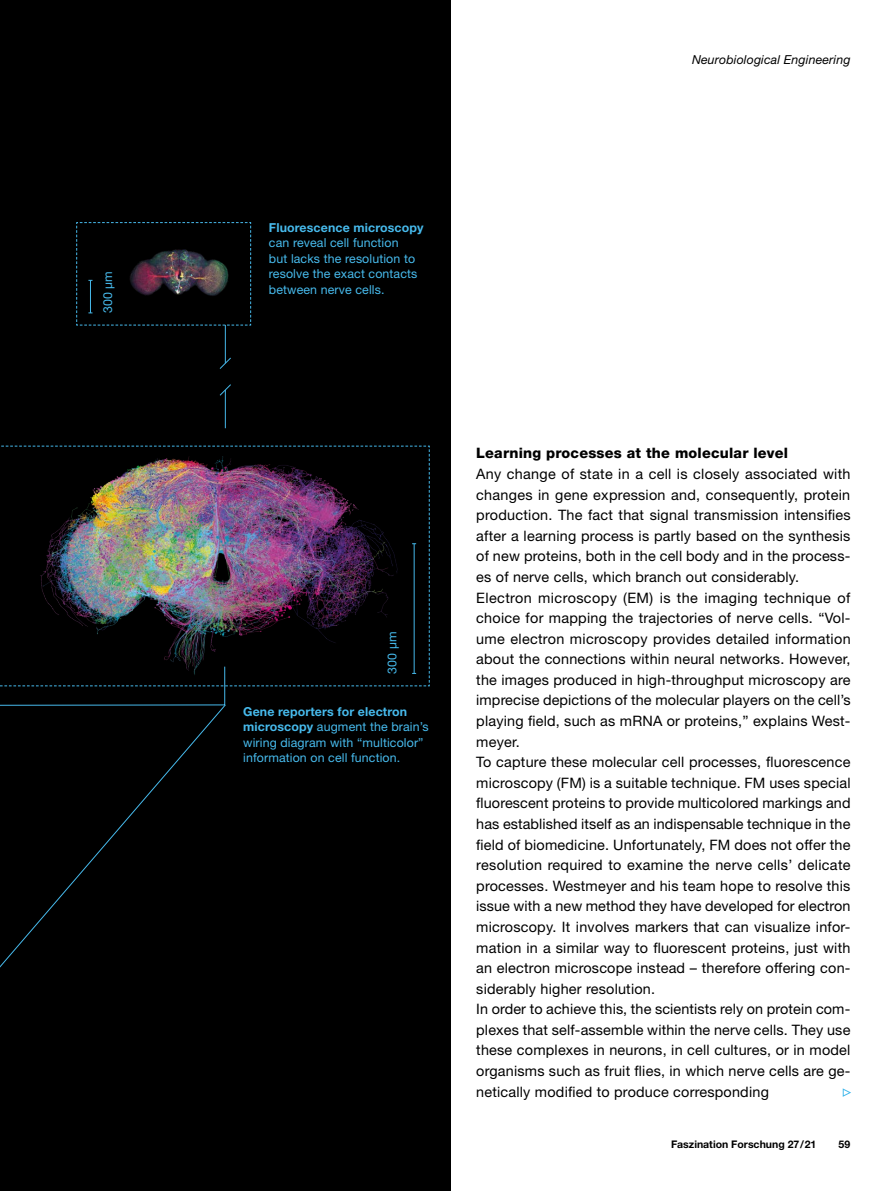
<style>
.page{position:relative;width:893px;height:1191px;background:#fff}
.page>*{position:absolute;margin:0;border:0;box-sizing:border-box;transform-origin:0 0}
.Text_E{font:14.4px/20.5px "Helvetica Neue LT Std";letter-spacing:.015em;color:#000;text-align:justify}
.Text_E_Zwischenübers{font:800 14.4px "Helvetica Neue LT Std";letter-spacing:.015em;color:#000}
.BU_Blocksatz{font:12.3px/15.5px "Helvetica Neue LT Std";letter-spacing:.01em;color:#47baec}
.t1{font:italic 12.3px "Helvetica Neue LT Std";letter-spacing:.01em;color:#000}
.BU_Flattersatz{font:12.3px "Helvetica Neue LT Std";letter-spacing:.01em;color:#47baec}
.t2{font:700 10.5px "Helvetica Neue LT Std";color:#000}
.s1{font-weight:700}
</style>
<div class="page">
<div style="left:0;top:0;width:451px;height:1191px;background:#000"></div>
<hr style="left:225px;top:390px;width:1px;height:38px;background:#47baec">
<hr style="left:225px;top:325px;width:1px;height:38px;background:#47baec">
<svg style="left:219px;top:357px;width:12px;height:12px"></svg>
<svg style="left:219px;top:384px;width:12px;height:12px"></svg>
<svg style="left:76px;top:222px;width:176px;height:104px"></svg>
<svg style="left:0;top:446px;width:430px;height:257px"></svg>
<svg style="left:0;top:703px;width:226px;height:265px"></svg>
<svg style="left:842px;top:1088px;width:9px;height:9px"></svg>
<img style="left:20px;top:445px;width:410px;height:232px">
<img style="left:129px;top:248px;width:99px;height:49px">
<p class="BU_Flattersatz" style="left:101px;top:313px;width:44px;rotate:-90deg">300 μm</p>
<p class="t1" style="left:692px;top:52px;width:160px">Neurobiological Engineering</p>
<p class="BU_Blocksatz" style="left:269px;top:220px;width:156px"><span class="s1">Fluorescence microscopy </span>can reveal cell function<br>but lacks the resolution to resolve the exact contacts between nerve cells.</p>
<p class="BU_Flattersatz" style="left:385px;top:674px;width:44px;rotate:-90deg">300 μm</p>
<p class="BU_Blocksatz" style="left:243px;top:703px;width:187px"><span class="s1">Gene reporters for electron microscopy</span> augment the brain’s wiring diagram with “multicolor” information on cell function.</p>
<p class="Text_E_Zwischenübers" style="left:476px;top:445px;width:313px">Learning processes at the molecular level</p>
<p class="Text_E" style="left:476px;top:463px;width:376px">Any change of state in a cell is closely associated with changes in gene expression and, consequently, protein production. The fact that signal transmission intensifies after a learning process is partly based on the synthesis of new proteins, both in the cell body and in the process&shy;es of nerve cells, which branch out considerably.</p>
<p class="Text_E" style="left:476px;top:587px;width:376px">Electron microscopy (EM) is the imaging technique of choice for mapping the trajectories of nerve cells. “Vol&shy;ume electron microscopy provides detailed information about the connections within neural networks. However, the images produced in high-throughput microscopy are imprecise depictions of the molecular players on the cell’s playing field, such as mRNA or proteins,” explains West&shy;meyer.</p>
<p class="Text_E" style="left:476px;top:751px;width:376px">To capture these molecular cell processes, fluorescence microscopy (FM) is a suitable technique. FM uses special fluorescent proteins to provide multicolored markings and has established itself as an indispensable technique in the field of biomedicine. Unfortunately, FM does not offer the resolution required to examine the nerve cells’ delicate processes. Westmeyer and his team hope to resolve this issue with a new method they have developed for electron microscopy. It involves markers that can visualize infor&shy;mation in a similar way to fluorescent proteins, just with an electron microscope instead – therefore offering con&shy;siderably higher resolution.</p>
<p class="Text_E" style="left:476px;top:998px;width:376px">In order to achieve this, the scientists rely on protein com&shy;plexes that self-assemble within the nerve cells. They use these complexes in neurons, in cell cultures, or in model organisms such as fruit flies, in which nerve cells are ge&shy;netically modified to produce corresponding</p>
<p class="t2" style="left:671px;top:1137px;width:147px">Faszination Forschung 27/21</p>
<p class="t2" style="left:838px;top:1137px;width:14px">59</p>
</div>
